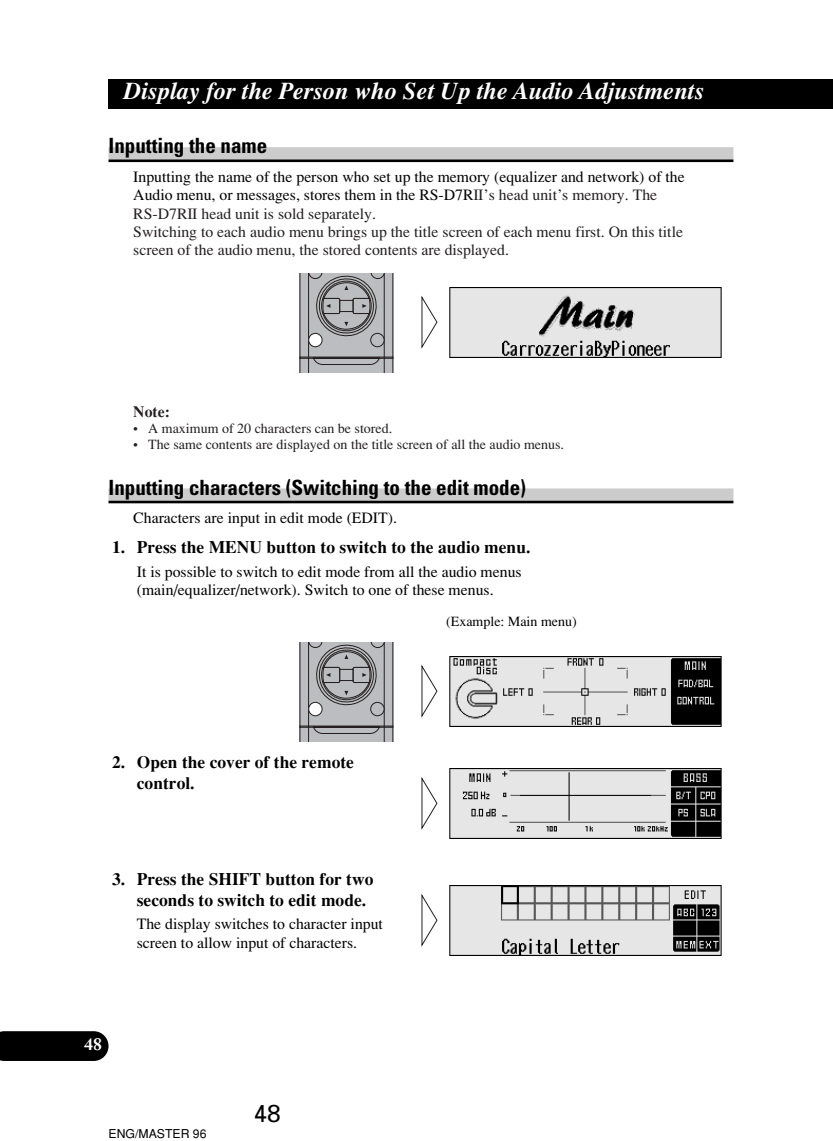
<style>
.page{position:relative;width:833px;height:1141px;background:#fff}
.page>*{position:absolute;margin:0;border:0;box-sizing:border-box;transform-origin:0 0}
.t1{font:italic 700 24.5px "Times";color:#fff}
.t2{font:24.5px "Univers";color:#000}
.t3{font:700 condensed 21px "Univers";color:#000}
.t4{font:700 17.5px/21px "Times";color:#000}
.t5{font:700 17.5px "Adobe Caslon";color:#fff}
.t6{font:15.75px/18.4px "Times";color:#231f20}
.t7{font:15.75px/18.4px "Times";color:#000}
.t8{font:700 15.75px "Times";color:#231f20}
.t9{font:14px "Times";color:#231f20}
.t10{font:14px "Times";color:#000}
.t11{font:12.25px "Helvetica";color:#000}
.s1{color:#000}
.s2{font-family:"P Gfont V2"}
</style>
<div class="page">
<svg style="left:0;top:1031px;width:109px;height:30px;background:#0a0a0a"></svg>
<div style="left:109px;top:79px;width:625px;height:30px;background:#000"></div>
<div style="left:108px;top:147px;width:625px;height:12px;background:#ccc"></div>
<hr style="left:108px;top:159px;width:625px;height:3px;background:#000">
<div style="left:108px;top:488px;width:625px;height:13px;background:#ccc"></div>
<hr style="left:108px;top:501px;width:625px;height:2px;background:#000">
<img style="left:449px;top:886px;width:273px;height:69px">
<svg style="left:421px;top:894px;width:17px;height:53px"></svg>
<img style="left:449px;top:769px;width:273px;height:69px">
<svg style="left:421px;top:777px;width:17px;height:53px"></svg>
<img style="left:449px;top:657px;width:273px;height:69px">
<svg style="left:421px;top:664px;width:17px;height:54px"></svg>
<svg style="left:299px;top:642px;width:95px;height:99px;background:#a2a3a5"></svg>
<img style="left:449px;top:288px;width:273px;height:69px">
<svg style="left:421px;top:295px;width:17px;height:54px"></svg>
<svg style="left:299px;top:273px;width:95px;height:99px;background:#a2a3a5"></svg>
<div style="left:734px;top:79px;width:99px;height:30px;background:#000"></div>
<h1 class="t1" style="left:123px;top:82px;width:582px">Display for the Person who Set Up the Audio Adjustments</h1>
<h2 class="t3" style="left:109px;top:138px;width:160px">Inputting the name</h2>
<p class="t6" style="left:133px;top:169px;width:553px"><span class="s1">Inputting the name of the person who set up the memory (equalizer and network) of the Audio menu, or messages, stores them in the RS-D7R</span><span class="s2">—</span>’s head unit’s memory. The RS-D7R<span class="s2">—</span> head unit is sold separately.<br>Switching to each audio menu brings up the title screen of each menu first. On this title screen of the audio menu, the stored contents are displayed.</p>
<p class="t8" style="left:133px;top:406px;width:38px">Note:</p>
<p class="t9" style="left:133px;top:423px;width:260px">• A maximum of 20 characters can be stored.</p>
<p class="t9" style="left:133px;top:439px;width:432px">• The same contents are displayed on the title screen of all the audio menus.</p>
<h2 class="t3" style="left:109px;top:480px;width:419px">Inputting characters (Switching to the edit mode)</h2>
<p class="t7" style="left:133px;top:510px;width:265px">Characters are input in edit mode (EDIT).</p>
<p class="t4" style="left:112px;top:539px;width:420px">1. Press the MENU button to switch to the audio menu.</p>
<p class="t7" style="left:137px;top:564px;width:386px">It is possible to switch to edit mode from all the audio menus (main/equalizer/network). Switch to one of these menus.</p>
<p class="t10" style="left:446px;top:617px;width:132px">(Example: Main menu)</p>
<p class="t4" style="left:137px;top:753px;width:219px;text-indent:-25px">2. Open the cover of the remote control.</p>
<p class="t4" style="left:137px;top:870px;width:238px;text-indent:-25px">3. Press the SHIFT button for two seconds to switch to edit mode.</p>
<p class="t7" style="left:137px;top:916px;width:248px">The display switches to character input screen to allow input of characters.</p>
<p class="t5" style="left:84px;top:1037px;width:19px">48</p>
<p class="t11" style="left:109px;top:1129px;width:100px">ENG/MASTER 96</p>
<h1 class="t2" style="left:254px;top:1104px;width:29px">48</h1>
</div>
